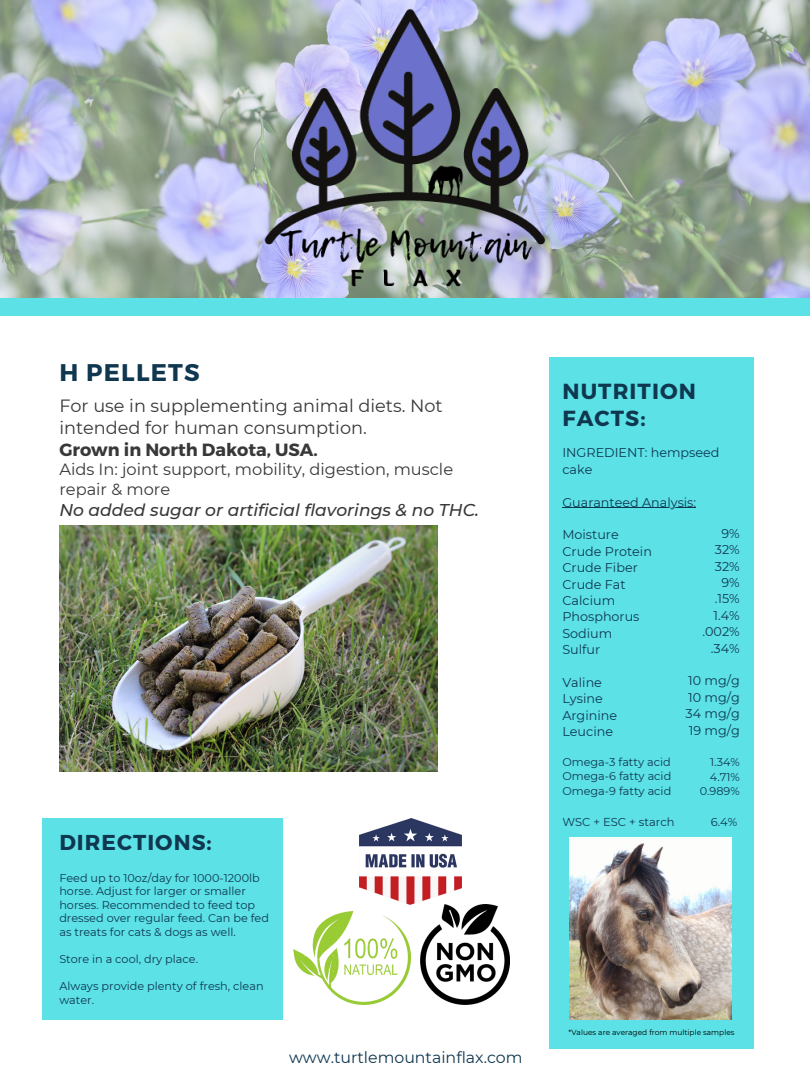
<style>
.page{position:relative;width:810px;height:1080px;background:#fff}
.page>*{position:absolute;margin:0;border:0;box-sizing:border-box;transform-origin:0 0}
.t1{font:700 24.12px "Montserrat";letter-spacing:.05em;color:#0f3750}
.t2{font:700 21.81px/26.9px "Montserrat";letter-spacing:.05em;color:#0f3750}
.t3{font:700 21.56px "Montserrat";letter-spacing:.05em;color:#0f3750}
.t4{font:17.69px/21.6px "Montserrat";color:#383838}
.t5{font:700 17.69px "Montserrat";color:#383838}
.t6{font:italic 500 17.06px "Montserrat";color:#383838}
.t7{font:16.25px/19.7px "Montserrat";color:#383838}
.t8{font:15.81px "Montserrat";color:#0f3750}
.t9{font:12.75px/16.4px "Montserrat";color:#0f3750}
.t10{font:11.5px "Montserrat";color:#0f3750}
.t11{font:11.25px/13.6px "Montserrat";color:#0f3750}
.t12{font:7.5px "Montserrat";color:#000}
</style>
<div class="page">
<img style="left:0;top:0;width:810px;height:298px">
<div style="left:0;top:298px;width:810px;height:18px;background:#5ce1e6"></div>
<img style="left:59px;top:526px;width:378px;height:245px">
<div style="left:550px;top:357px;width:203px;height:691px;background:#5ce1e6"></div>
<img style="left:570px;top:838px;width:162px;height:182px">
<img style="left:294px;top:912px;width:117px;height:93px">
<img style="left:421px;top:904px;width:88px;height:101px">
<img style="left:360px;top:819px;width:101px;height:85px">
<img style="left:204px;top:0;width:402px;height:298px">
<div style="left:42px;top:819px;width:241px;height:201px;background:#5ce1e6"></div>
<hr style="left:562px;top:507px;width:134px;height:1px;background:#0f3750">
<h1 class="t1" style="left:59px;top:357px;width:142px">H PELLETS</h1>
<h3 class="t4" style="left:59px;top:395px;width:385px">For use in supplementing animal diets. Not intended for human consumption.</h3>
<h3 class="t5" style="left:59px;top:438px;width:260px">Grown in North Dakota, USA.</h3>
<h3 class="t7" style="left:59px;top:460px;width:395px">Aids In: joint support, mobility, digestion, muscle repair &amp; more</h3>
<h3 class="t6" style="left:59px;top:499px;width:421px">No added sugar or artificial flavorings &amp; no THC.</h3>
<h3 class="t3" style="left:59px;top:828px;width:154px">DIRECTIONS:</h3>
<p class="t11" style="left:59px;top:871px;width:211px">Feed up to 10oz/day for 1000-1200lb horse. Adjust for larger or smaller horses. Recommended to feed top dressed over regular feed. Can be fed as treats for cats &amp; dogs as well.</p>
<p class="t11" style="left:59px;top:952px;width:140px">Store in a cool, dry place.</p>
<p class="t11" style="left:59px;top:980px;width:206px">Always provide plenty of fresh, clean water.</p>
<h3 class="t8" style="left:289px;top:1048px;width:235px">www.turtlemountainflax.com</h3>
<h2 class="t2" style="left:562px;top:377px;width:135px">NUTRITION<br>FACTS:</h2>
<p class="t9" style="left:562px;top:445px;width:158px">INGREDIENT: hempseed cake</p>
<p class="t9" style="left:562px;top:494px;width:135px">Guaranteed Analysis:</p>
<p class="t9" style="left:562px;top:527px;width:91px">Moisture<br>Crude Protein<br>Crude Fiber<br>Crude Fat<br>Calcium<br>Phosphorus<br>Sodium<br>Sulfur</p>
<p class="t9" style="left:562px;top:674px;width:56px">Valine<br>Lysine<br>Arginine<br>Leucine</p>
<p class="t11" style="left:562px;top:754px;width:110px;line-height:14.5px;text-align:justify">Omega-3 fatty acid Omega-6 fatty acid Omega-9 fatty acid</p>
<p class="t10" style="left:562px;top:815px;width:114px">WSC + ESC + starch</p>
<p class="t10" style="left:711px;top:815px;width:28px">6.4%</p>
<p class="t9" style="left:702px;top:525px;width:39px;text-align:right">9%<br>32%<br>32%<br>9% .15%<br>1.4% .002% .34%</p>
<p class="t9" style="left:686px;top:673px;width:56px;text-align:justify">10 mg/g 10 mg/g 34 mg/g 19 mg/g</p>
<p class="t11" style="left:700px;top:755px;width:42px;line-height:14.5px;text-align:right">1.34%<br>4.71%<br>0.989%</p>
<p class="t12" style="left:568px;top:1028px;width:168px">*Values are averaged from multiple samples</p>
</div>
